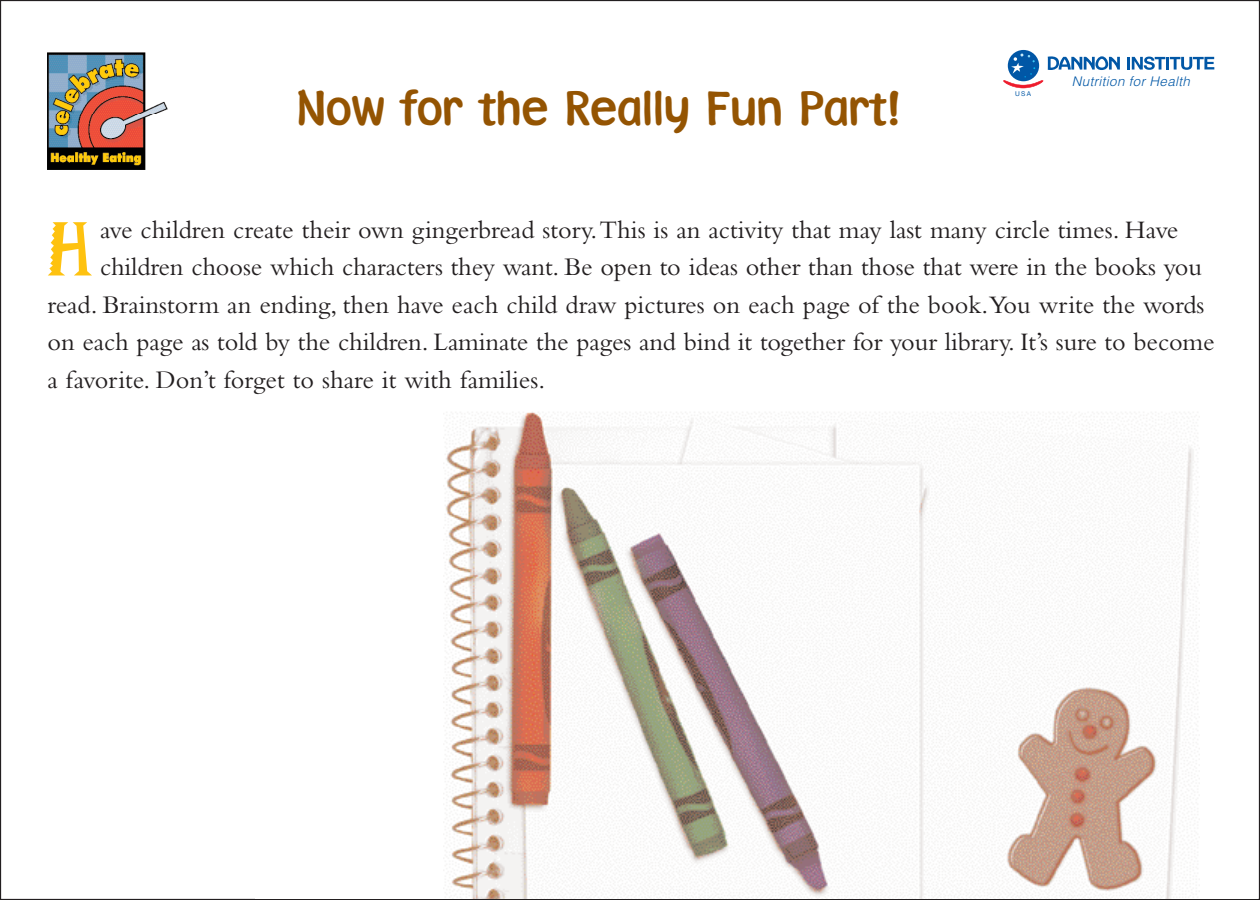
<style>
.page{position:relative;width:1260px;height:900px;background:#fff}
.page>*{position:absolute;margin:0;border:0;box-sizing:border-box;transform-origin:0 0}
.t1{font:700 86.5px "Mambo";color:#fec210}
.t2{font:45px "Pooh";color:#945402}
.t3{font:26.25px "Bembo";letter-spacing:-.005em;color:#231f20}
.t4{font:italic 300 13.25px "Helvetica";color:#0157a6}
.t5{font:6.5px "Helvetica Neue";color:#0157a6}
</style>
<div class="page">
<img style="left:443px;top:412px;width:755px;height:486px">
<img style="left:48px;top:52px;width:120px;height:63px">
<img style="left:48px;top:115px;width:103px;height:55px">
<div style="left:1008px;top:50px;width:31px;height:31px;background:#0157a6;border-radius:50%"></div>
<svg style="left:1127px;top:57px;width:87px;height:13px"></svg>
<svg style="left:1004px;top:53px;width:116px;height:35px"></svg>
<h2 class="t2" style="left:297px;top:79px;width:606px">Now for the Really Fun Part!</h2>
<p class="t5" style="left:1015px;top:90px;width:17px">USA</p>
<p class="t4" style="left:1072px;top:74px;width:120px">Nutrition for Health</p>
<h1 class="t1" style="left:48px;top:195px;width:46px">H</h1>
<p class="t3" style="left:100px;top:221px;width:1080px">ave children create their own gingerbread story.This is an activity that may last many circle times. Have</p>
<p class="t3" style="left:100px;top:258px;width:1104px">children choose which characters they want. Be open to ideas other than those that were in the books you</p>
<p class="t3" style="left:48px;top:296px;width:1159px">read. Brainstorm an ending, then have each child draw pictures on each page of the book.You write the words</p>
<p class="t3" style="left:48px;top:333px;width:1169px">on each page as told by the children. Laminate the pages and bind it together for your library. It’s sure to become</p>
<p class="t3" style="left:48px;top:371px;width:499px">a favorite. Don’t forget to share it with families.</p>
</div>
